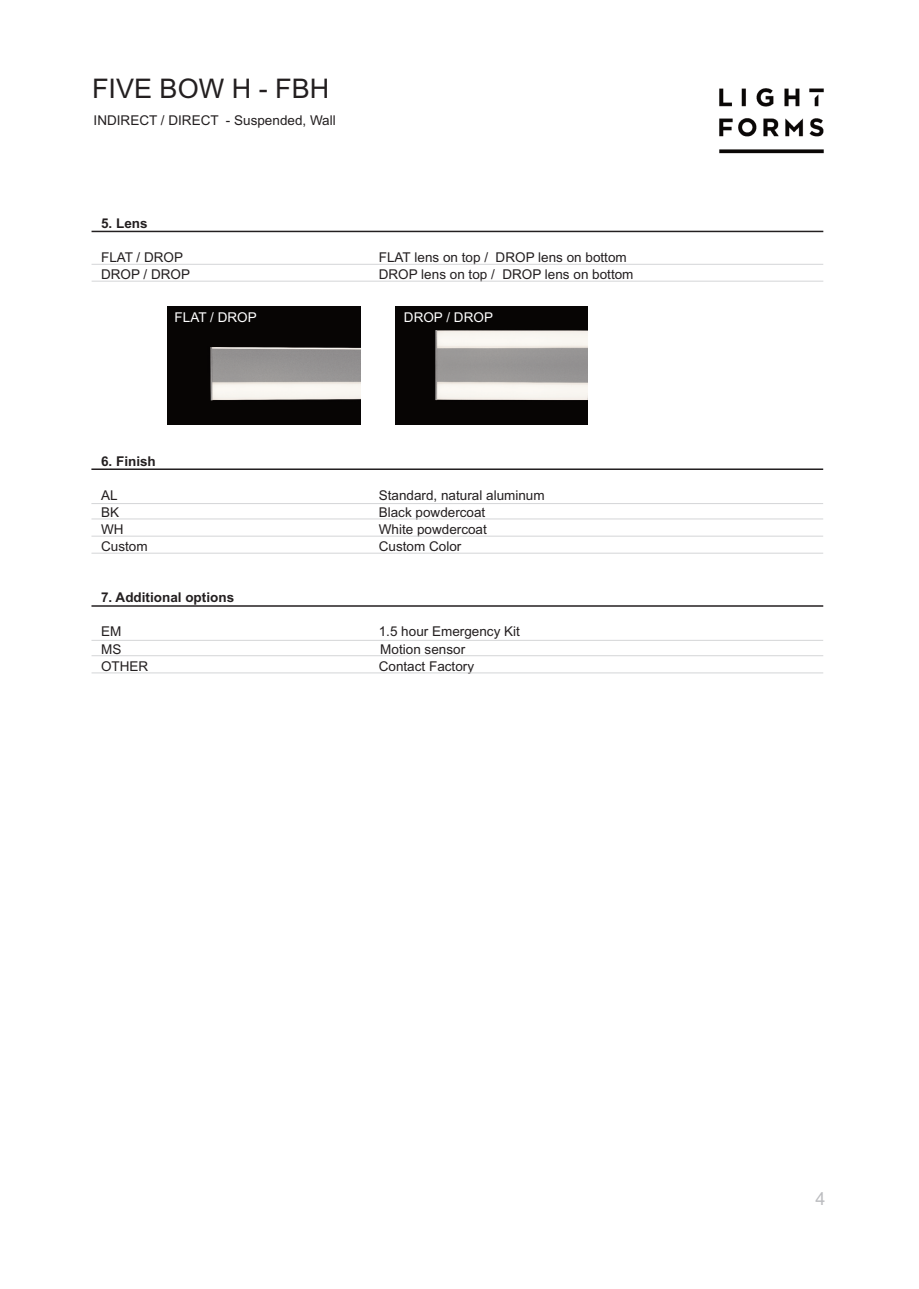
<style>
.page{position:relative;width:919px;height:1289px;background:#fff}
.page>*{position:absolute;margin:0;border:0;box-sizing:border-box;transform-origin:0 0}
.t1{font:27px "Arial";color:#231f20}
.t2{font:18px "Arial";color:#bcbdc0}
.t3{font:13.5px "Arial";color:#231f20}
.t4{font:700 13.5px "Arial";color:#231f20}
.t5{font:13.5px "Arial";color:#fff}
</style>
<div class="page">
<img style="left:719px;top:88px;width:105px;height:66px">
<img style="left:168px;top:307px;width:192px;height:118px">
<img style="left:395px;top:306px;width:193px;height:119px">
<hr style="left:91px;top:503px;width:732px;height:1px;background:#d4d5d7">
<hr style="left:91px;top:468px;width:732px;height:2px;background:#231f20">
<hr style="left:91px;top:518px;width:732px;height:1px;background:#d4d5d7">
<hr style="left:91px;top:536px;width:732px;height:1px;background:#d4d5d7">
<hr style="left:91px;top:553px;width:732px;height:1px;background:#d4d5d7">
<hr style="left:91px;top:640px;width:732px;height:1px;background:#d4d5d7">
<hr style="left:91px;top:605px;width:732px;height:1px;background:#231f20">
<hr style="left:91px;top:655px;width:732px;height:1px;background:#d4d5d7">
<hr style="left:91px;top:672px;width:732px;height:1px;background:#d4d5d7">
<hr style="left:91px;top:264px;width:732px;height:1px;background:#d4d5d7">
<hr style="left:91px;top:231px;width:732px;height:1px;background:#231f20">
<hr style="left:92px;top:281px;width:731px;height:1px;background:#d4d5d7">
<h1 class="t1" style="left:92px;top:73px;width:238px">FIVE BOW H - FBH</h1>
<p class="t3" style="left:94px;top:112px;width:244px">INDIRECT / DIRECT - Suspended, Wall</p>
<p class="t4" style="left:101px;top:215px;width:48px">5. Lens</p>
<p class="t3" style="left:101px;top:249px;width:84px">FLAT / DROP</p>
<p class="t3" style="left:379px;top:249px;width:249px">FLAT lens on top / DROP lens on bottom</p>
<p class="t3" style="left:101px;top:266px;width:91px">DROP / DROP</p>
<p class="t3" style="left:379px;top:266px;width:256px">DROP lens on top / DROP lens on bottom</p>
<p class="t5" style="left:175px;top:309px;width:84px">FLAT / DROP</p>
<p class="t5" style="left:404px;top:309px;width:91px">DROP / DROP</p>
<p class="t4" style="left:101px;top:453px;width:56px">6. Finish</p>
<p class="t3" style="left:101px;top:487px;width:18px">AL</p>
<p class="t3" style="left:379px;top:487px;width:167px">Standard, natural aluminum</p>
<p class="t3" style="left:101px;top:504px;width:20px">BK</p>
<p class="t3" style="left:379px;top:504px;width:108px">Black powdercoat</p>
<p class="t3" style="left:101px;top:521px;width:24px">WH</p>
<p class="t3" style="left:379px;top:521px;width:110px">White powdercoat</p>
<p class="t3" style="left:101px;top:538px;width:48px">Custom</p>
<p class="t3" style="left:379px;top:538px;width:84px">Custom Color</p>
<p class="t4" style="left:101px;top:590px;width:134px">7. Additional options</p>
<p class="t3" style="left:101px;top:624px;width:22px">EM</p>
<p class="t3" style="left:379px;top:624px;width:143px">1.5 hour Emergency Kit</p>
<p class="t3" style="left:101px;top:641px;width:22px">MS</p>
<p class="t3" style="left:380px;top:641px;width:86px">Motion sensor</p>
<p class="t3" style="left:101px;top:658px;width:49px">OTHER</p>
<p class="t3" style="left:379px;top:658px;width:97px">Contact Factory</p>
<h2 class="t2" style="left:815px;top:1188px;width:12px">4</h2>
</div>
